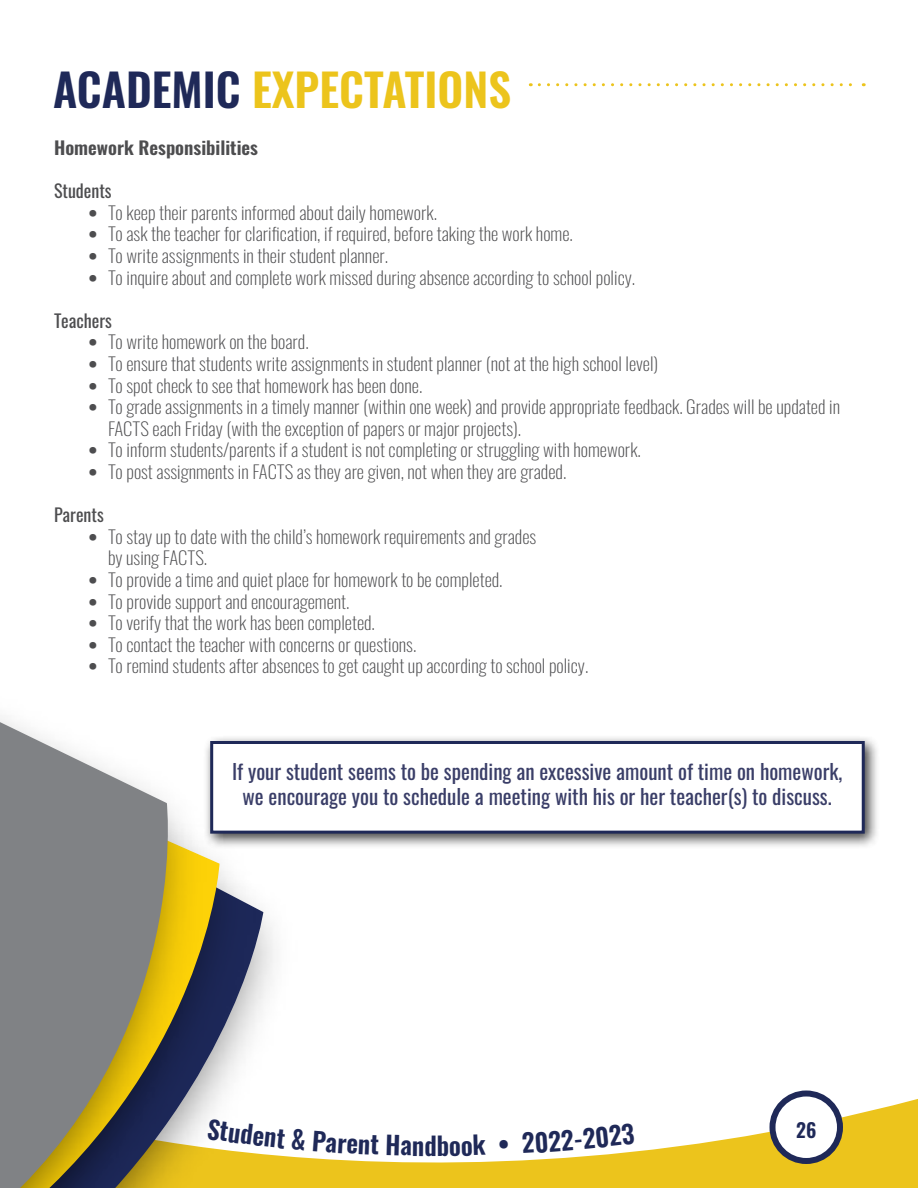
<style>
.page{position:relative;width:918px;height:1188px;background:#fff}
.page>*{position:absolute;margin:0;border:0;box-sizing:border-box;transform-origin:0 0}
.t1{font:600 45px "Oswald";color:#ecc41c}
.t2{font:600 25.2px "Oswald";color:#1f2958}
.t3{font:21px/25.2px "Oswald";color:#3a3e68;text-align:center}
.t4{font:600 19.5px "Oswald";color:#1f2958}
.t5{font:200 18px/21.6px "Oswald";color:#4d4d4f;scale:1.05 1}
.t6{font:600 18px "Oswald";color:#4d4d4f;scale:1.05 1}
.t7{font:18px "Oswald";color:#4d4d4f}
.s1{color:#1f2958}
.s2{font-weight:700}
</style>
<div class="page">
<svg style="left:539px;top:83px;width:325px;height:3px"></svg>
<div style="left:203px;top:734px;width:678px;height:115px;background:#000;opacity:.75"></div>
<div style="left:210px;top:741px;width:655px;height:93px;background:#fff;border:3px solid #1f2958"></div>
<svg style="left:318px;top:1099px;width:600px;height:89px;fill:#ecc41c"></svg>
<img style="left:274px;top:843px;width:44px;height:345px">
<img style="left:223px;top:830px;width:51px;height:358px">
<img style="left:194px;top:734px;width:29px;height:454px">
<svg style="left:0;top:718px;width:194px;height:470px;background:#94907a"></svg>
<div style="left:772px;top:1094px;width:68px;height:67px;background:#fff;border-radius:50%"></div>
<div style="left:770px;top:1090px;width:73px;height:74px;border:6px solid #1f2958;border-radius:50%"></div>
<svg style="left:207px;top:1118px;width:79px;height:31px"></svg>
<svg style="left:292px;top:1129px;width:14px;height:22px"></svg>
<svg style="left:313px;top:1131px;width:110px;height:25px"></svg>
<svg style="left:450px;top:1135px;width:36px;height:21px"></svg>
<svg style="left:500px;top:1123px;width:135px;height:30px"></svg>
<h1 class="t1" style="left:53px;top:49px;width:459px"><span class="s1">ACADEMIC</span> EXPECTATIONS</h1>
<p class="t6" style="left:54px;top:132px;width:196px">Homework Responsibilities</p>
<p class="t7" style="left:54px;top:175px;width:59px">Students</p>
<p class="t5" style="left:88px;top:200px;width:333px"><span class="s2">•</span> To keep their parents informed about daily homework.</p>
<p class="t5" style="left:88px;top:221px;width:463px"><span class="s2">•</span> To ask the teacher for clarification, if required, before taking the work home.</p>
<p class="t5" style="left:88px;top:243px;width:287px"><span class="s2">•</span> To write assignments in their student planner.</p>
<p class="t5" style="left:88px;top:265px;width:522px"><span class="s2">•</span> To inquire about and complete work missed during absence according to school policy.</p>
<p class="t7" style="left:54px;top:304px;width:59px">Teachers</p>
<p class="t5" style="left:88px;top:329px;width:211px"><span class="s2">•</span> To write homework on the board.</p>
<p class="t5" style="left:88px;top:351px;width:544px"><span class="s2">•</span> To ensure that students write assignments in student planner (not at the high school level)</p>
<p class="t5" style="left:88px;top:373px;width:320px"><span class="s2">•</span> To spot check to see that homework has been done.</p>
<p class="t5" style="left:108px;top:394px;width:699px;text-indent:-20px"><span class="s2">•</span> To grade assignments in a timely manner (within one week) and provide appropriate feedback. Grades will be updated in<br>FACTS each Friday (with the exception of papers or major projects).</p>
<p class="t5" style="left:88px;top:437px;width:528px"><span class="s2">•</span> To inform students/parents if a student is not completing or struggling with homework.</p>
<p class="t5" style="left:88px;top:459px;width:457px"><span class="s2">•</span> To post assignments in FACTS as they are given, not when they are graded.</p>
<p class="t7" style="left:54px;top:499px;width:51px">Parents</p>
<p class="t5" style="left:108px;top:524px;width:409px;text-indent:-20px"><span class="s2">•</span> To stay up to date with the child’s homework requirements and grades by using FACTS.</p>
<p class="t5" style="left:88px;top:567px;width:396px"><span class="s2">•</span> To provide a time and quiet place for homework to be completed.</p>
<p class="t5" style="left:88px;top:589px;width:250px"><span class="s2">•</span> To provide support and encouragement.</p>
<p class="t5" style="left:88px;top:610px;width:274px"><span class="s2">•</span> To verify that the work has been completed.</p>
<p class="t5" style="left:88px;top:632px;width:314px"><span class="s2">•</span> To contact the teacher with concerns or questions.</p>
<p class="t5" style="left:88px;top:653px;width:478px"><span class="s2">•</span> To remind students after absences to get caught up according to school policy.</p>
<p class="t3" style="left:232px;top:756px;width:612px">If your student seems to be spending an excessive amount of time on homework, we encourage you to schedule a meeting with his or her teacher(s) to discuss.</p>
<h2 class="t2" style="left:424px;top:1123px;width:27px">db</h2>
<p class="t4" style="left:796px;top:1113px;width:22px">26</p>
</div>
